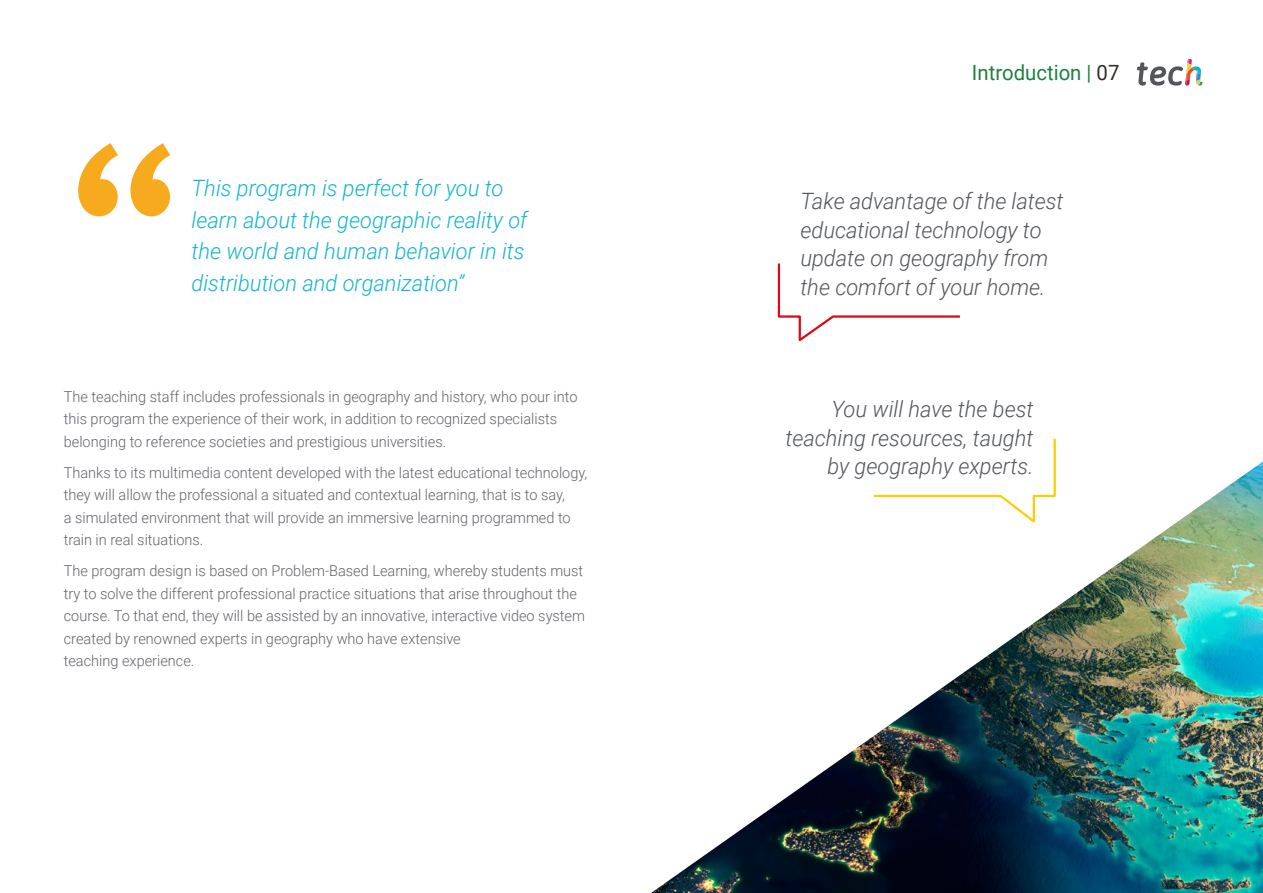
<style>
.page{position:relative;width:1263px;height:893px;background:#fff}
.page>*{position:absolute;margin:0;border:0;box-sizing:border-box;transform-origin:0 0}
.t1{font:italic 300 22.5px/28.5px "Roboto";color:#52555b;text-align:right}
.t2{font:italic 300 22.5px/31.5px "Roboto";color:#0fb6cf}
.t3{font:21px "Roboto";color:#208041}
.t4{font:300 15px/22.5px "Roboto";color:#61646a}
.s1{color:#312e20}
</style>
<div class="page">
<svg style="left:78px;top:143px;width:92px;height:73px"></svg>
<svg style="left:1053px;top:438px;width:3px;height:23px"></svg>
<svg style="left:777px;top:263px;width:183px;height:79px"></svg>
<img style="left:651px;top:461px;width:612px;height:432px">
<svg style="left:1137px;top:59px;width:65px;height:27px"></svg>
<h1 class="t2" style="left:192px;top:172px;width:337px">This program is perfect for you to learn about the geographic reality of the world and human behavior in its distribution and organization”</h1>
<p class="t4" style="left:64px;top:385px;width:515px">The teaching staff includes professionals in geography and history, who pour into this program the experience of their work, in addition to recognized specialists belonging to reference societies and prestigious universities.</p>
<p class="t4" style="left:64px;top:461px;width:525px">Thanks to its multimedia content developed with the latest educational technology, they will allow the professional a situated and contextual learning, that is to say,<br>a simulated environment that will provide an immersive learning programmed to train in real situations.</p>
<p class="t4" style="left:64px;top:559px;width:523px">The program design is based on Problem-Based Learning, whereby students must try to solve the different professional practice situations that arise throughout the course. To that end, they will be assisted by an innovative, interactive video system created by renowned experts in geography who have extensive<br>teaching experience.</p>
<h2 class="t3" style="left:972px;top:57px;width:149px">Introduction | <span class="s1">07</span></h2>
<h1 class="t1" style="left:800px;top:186px;width:265px;text-align:left">Take advantage of the latest educational technology to update on geography from the comfort of your home.</h1>
<h1 class="t1" style="left:785px;top:394px;width:249px">You will have the best teaching resources, taught by geography experts.</h1>
</div>
